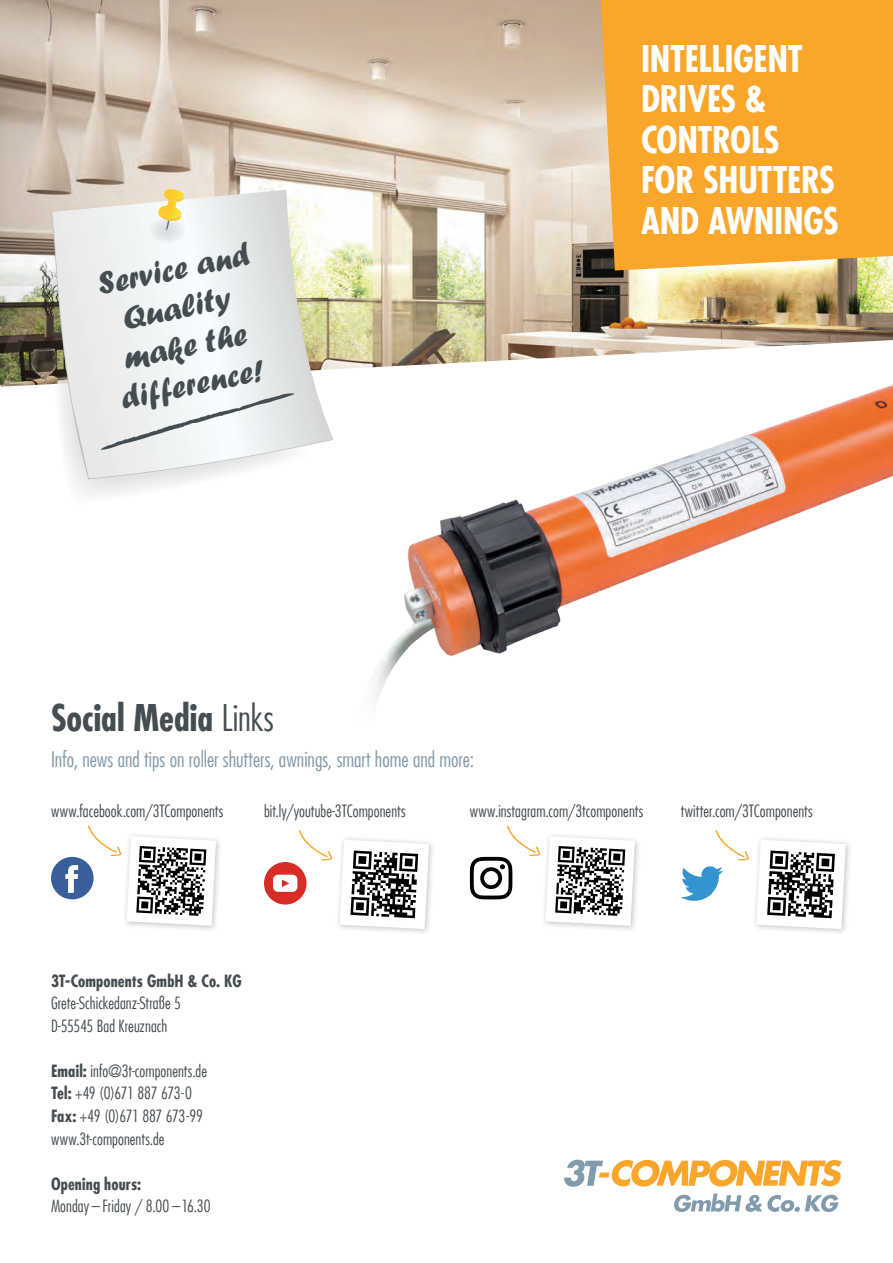
<style>
.page{position:relative;width:893px;height:1263px;background:#fff}
.page>*{position:absolute;margin:0;border:0;box-sizing:border-box;transform-origin:0 0}
.t1{font:700 condensed 36px/40.5px "Futura LT";letter-spacing:-.01em;color:#fff}
.t2{font:700 condensed 36px "Futura LT";color:#444d51}
.t3{font:33.15px/38.7px "Forte";color:#444d51;text-align:center}
.t4{font:300 condensed 21px "Futura LT";color:#819bac}
.t5{font:300 condensed 16.5px/22.5px "Futura LT";letter-spacing:.005em;color:#444d51}
.t6{font:700 condensed 16.5px "Futura LT";letter-spacing:.005em;color:#444d51}
.s1{font-weight:300}
.s2{font-weight:700}
</style>
<div class="page">
<img style="left:0;top:0;width:893px;height:340px">
<img style="left:0;top:340px;width:892px;height:47px">
<svg style="left:564px;top:1160px;width:278px;height:27px"></svg>
<svg style="left:674px;top:1193px;width:164px;height:19px"></svg>
<div style="left:601px;top:0;width:292px;height:271px;background:#f9a62a"></div>
<img style="left:349px;top:362px;width:544px;height:339px">
<div style="left:264px;top:862px;width:42px;height:42px;background:#d72d26;border-radius:50%"></div>
<svg style="left:273px;top:875px;width:24px;height:17px"></svg>
<div style="left:51px;top:857px;width:43px;height:42px;background:#385e9b;border-radius:50%"></div>
<svg style="left:65px;top:865px;width:13px;height:28px"></svg>
<svg style="left:88px;top:825px;width:33px;height:31px"></svg>
<svg style="left:299px;top:830px;width:33px;height:30px"></svg>
<div style="left:122px;top:832px;width:101px;height:100px;background:#231f20;opacity:.25"></div>
<svg style="left:127px;top:836px;width:89px;height:90px"></svg>
<div style="left:335px;top:835px;width:101px;height:101px;background:#231f20;opacity:.25"></div>
<svg style="left:340px;top:840px;width:89px;height:89px"></svg>
<svg style="left:681px;top:866px;width:42px;height:35px"></svg>
<svg style="left:715px;top:830px;width:34px;height:30px"></svg>
<div style="left:541px;top:832px;width:101px;height:100px;background:#231f20;opacity:.25"></div>
<svg style="left:470px;top:825px;width:165px;height:101px"></svg>
<div style="left:752px;top:835px;width:101px;height:101px;background:#231f20;opacity:.25"></div>
<svg style="left:756px;top:840px;width:90px;height:89px"></svg>
<svg style="left:45px;top:200px;width:155px;height:295px"></svg>
<svg style="left:52px;top:190px;width:281px;height:288px"></svg>
<svg style="left:93px;top:391px;width:215px;height:61px"></svg>
<div style="left:149px;top:218px;width:37px;height:25px;background:#e8ecee;border-radius:50%"></div>
<svg style="left:158px;top:189px;width:26px;height:42px"></svg>
<h2 class="t3" style="left:93px;top:266px;width:158px;rotate:-12deg">Service and<br>Quality make the difference!</h2>
<h1 class="t1" style="left:641px;top:38px;width:199px">INTELLIGENT<br>DRIVES &amp;<br>CONTROLS<br>FOR SHUTTERS<br>AND AWNINGS</h1>
<h1 class="t2" style="left:51px;top:696px;width:224px">Social Media <span class="s1">Links</span></h1>
<p class="t4" style="left:51px;top:747px;width:424px">Info, news and tips on roller shutters, awnings, smart home and more:</p>
<p class="t5" style="left:51px;top:799px;width:174px">www.facebook.com/3TComponents</p>
<p class="t5" style="left:470px;top:799px;width:175px">www.instagram.com/3tcomponents</p>
<p class="t5" style="left:681px;top:799px;width:134px">twitter.com/3TComponents</p>
<p class="t5" style="left:264px;top:799px;width:143px">bit.ly/youtube-3TComponents</p>
<p class="t6" style="left:51px;top:971px;width:192px">3T-Components GmbH &amp; Co. KG</p>
<p class="t5" style="left:51px;top:992px;width:131px">Grete-Schickedanz-Straße 5<br>D-55545 Bad Kreuznach</p>
<p class="t5" style="left:51px;top:1059px;width:158px"><span class="s2">Email:</span> info@3t-components.de<br><span class="s2">Tel:</span> +49 (0)671 887 673-0<br><span class="s2">Fax:</span> +49 (0)671 887 673-99 www.3t-components.de</p>
<p class="t6" style="left:51px;top:1173px;width:92px">Opening hours:</p>
<p class="t5" style="left:51px;top:1195px;width:161px">Monday – Friday / 8.00 – 16.30</p>
</div>
